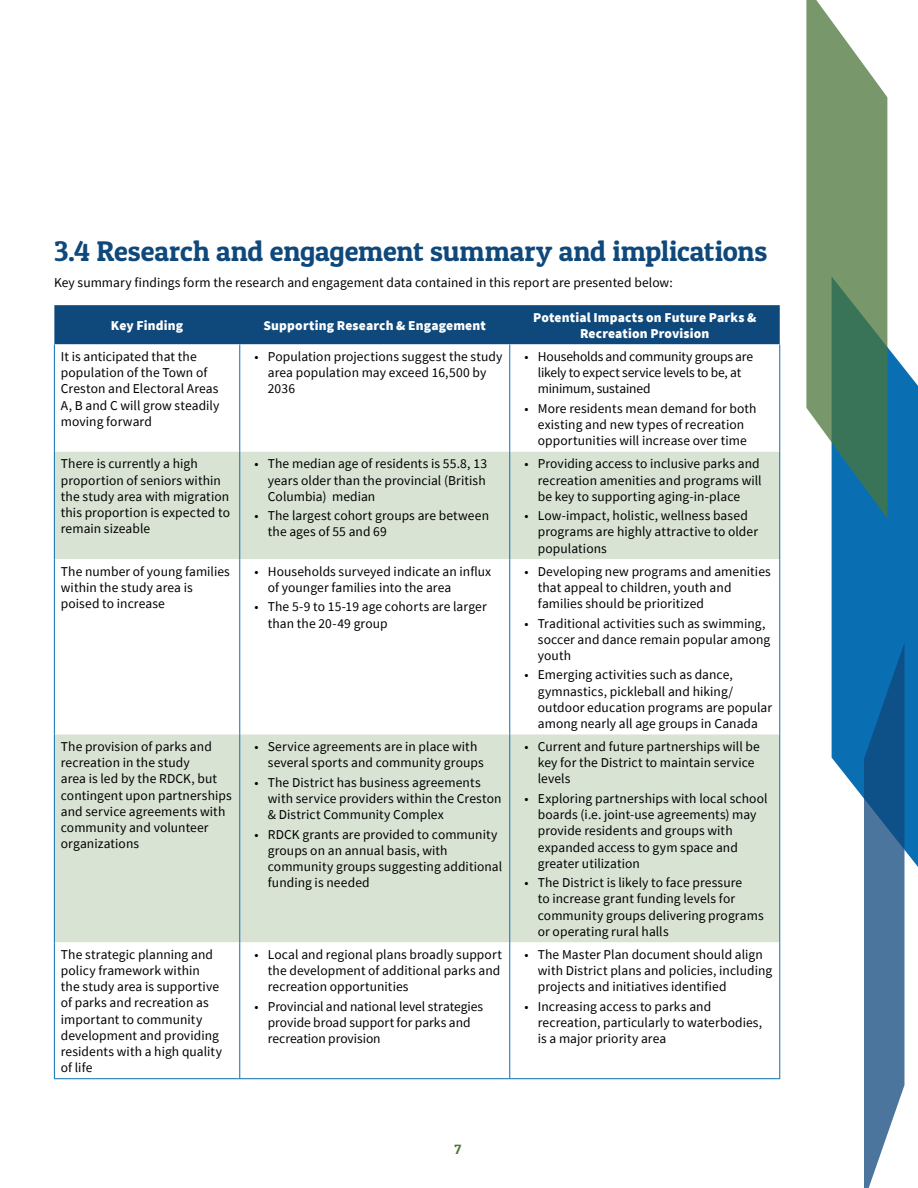
<style>
.page{position:relative;width:918px;height:1188px;background:#fff}
.page>*{position:absolute;margin:0;border:0;box-sizing:border-box;transform-origin:0 0}
.t1{font:28.5px "Patua One";letter-spacing:-.005em;color:#0f487b}
.t2{font:13.5px/16.2px "Source Sans Pro";letter-spacing:.005em;color:#000}
.t3{font:900 13.5px/16.2px "Source Sans Pro";letter-spacing:.01em;color:#fff;text-align:center}
.t4{font:13.5px/16.2px "Source Sans Pro";letter-spacing:-.015em;color:#000}
.t5{font:13.5px "Patua One";color:#4b763b}
</style>
<div class="page">
<svg style="left:832px;top:276px;width:86px;height:608px;fill:#0a6fb2"></svg>
<svg style="left:864px;top:642px;width:40px;height:546px;background:#4376a1"></svg>
<svg style="left:806px;top:0;width:81px;height:519px;background:#779c80"></svg>
<div style="left:54px;top:305px;width:726px;height:39px;background:#0f487b"></div>
<svg style="left:55px;top:452px;width:724px;height:490px;fill:#d9e3d4"></svg>
<hr style="left:54px;top:344px;width:1px;height:108px;background:#0a6fb2">
<hr style="left:239px;top:344px;width:1px;height:108px;background:#0a6fb2">
<hr style="left:509px;top:344px;width:1px;height:108px;background:#0a6fb2">
<hr style="left:779px;top:344px;width:1px;height:108px;background:#0a6fb2">
<hr style="left:54px;top:452px;width:1px;height:107px;background:#0a6fb2">
<hr style="left:239px;top:452px;width:1px;height:107px;background:#0a6fb2">
<hr style="left:509px;top:452px;width:1px;height:107px;background:#0a6fb2">
<hr style="left:779px;top:452px;width:1px;height:107px;background:#0a6fb2">
<hr style="left:54px;top:559px;width:1px;height:175px;background:#0a6fb2">
<hr style="left:239px;top:559px;width:1px;height:175px;background:#0a6fb2">
<hr style="left:509px;top:559px;width:1px;height:175px;background:#0a6fb2">
<hr style="left:779px;top:559px;width:1px;height:175px;background:#0a6fb2">
<hr style="left:54px;top:734px;width:1px;height:208px;background:#0a6fb2">
<hr style="left:239px;top:734px;width:1px;height:208px;background:#0a6fb2">
<hr style="left:509px;top:734px;width:1px;height:208px;background:#0a6fb2">
<hr style="left:779px;top:734px;width:1px;height:208px;background:#0a6fb2">
<hr style="left:54px;top:942px;width:1px;height:137px;background:#0a6fb2">
<hr style="left:239px;top:942px;width:1px;height:137px;background:#0a6fb2">
<hr style="left:509px;top:942px;width:1px;height:137px;background:#0a6fb2">
<hr style="left:779px;top:942px;width:1px;height:137px;background:#0a6fb2">
<hr style="left:54px;top:1078px;width:186px;height:1px;background:#0a6fb2">
<hr style="left:240px;top:1078px;width:270px;height:1px;background:#0a6fb2">
<hr style="left:510px;top:1078px;width:270px;height:1px;background:#0a6fb2">
<h1 class="t1" style="left:54px;top:233px;width:715px">3.4 Research and engagement summary and implications</h1>
<p class="t2" style="left:54px;top:275px;width:620px">Key summary findings form the research and engagement data contained in this report are presented below:</p>
<p class="t3" style="left:111px;top:317px;width:74px">Key Finding</p>
<p class="t3" style="left:264px;top:317px;width:224px">Supporting Research &amp; Engagement</p>
<p class="t3" style="left:533px;top:309px;width:225px">Potential Impacts on Future Parks &amp;<br>Recreation Provision</p>
<p class="t2" style="left:61px;top:348px;width:160px">It is anticipated that the population of the Town of<br>Creston and Electoral Areas<br>A, B and C will grow steadily moving forward</p>
<p class="t2" style="left:268px;top:348px;width:236px;text-indent:-14px">• Population projections suggest the study area population may exceed 16,500 by<br>2036</p>
<p class="t4" style="left:538px;top:348px;width:217px;text-indent:-14px">• Households and community groups are likely to expect service levels to be, at minimum, sustained</p>
<p class="t2" style="left:524px;top:400px;width:234px;text-align:center">• More residents mean demand for both existing and new types of recreation opportunities will increase over time</p>
<p class="t2" style="left:61px;top:456px;width:171px">There is currently a high proportion of seniors within the study area with migration this proportion is expected to remain sizeable</p>
<p class="t2" style="left:268px;top:456px;width:221px;text-align:justify;text-indent:-14px">• The median age of residents is 55.8, 13 years older than the provincial (British Columbia) median</p>
<p class="t2" style="left:268px;top:508px;width:223px;text-indent:-14px">• The largest cohort groups are between the ages of 55 and 69</p>
<p class="t2" style="left:61px;top:563px;width:171px">The number of young families within the study area is poised to increase</p>
<p class="t2" style="left:268px;top:563px;width:225px;text-indent:-14px">• Households surveyed indicate an influx of younger families into the area</p>
<p class="t2" style="left:268px;top:599px;width:220px;text-indent:-14px">• The 5-9 to 15-19 age cohorts are larger than the 20-49 group</p>
<p class="t2" style="left:61px;top:738px;width:172px">The provision of parks and recreation in the study<br>area is led by the RDCK, but contingent upon partnerships and service agreements with community and volunteer organizations</p>
<p class="t2" style="left:268px;top:738px;width:217px;text-indent:-14px">• Service agreements are in place with several sports and community groups</p>
<p class="t2" style="left:268px;top:774px;width:235px;text-indent:-14px">• The District has business agreements with service providers within the Creston &amp; District Community Complex</p>
<p class="t2" style="left:268px;top:826px;width:236px;text-indent:-14px">• RDCK grants are provided to community groups on an annual basis, with community groups suggesting additional funding is needed</p>
<p class="t2" style="left:61px;top:946px;width:163px">The strategic planning and policy framework within the study area is supportive of parks and recreation as important to community development and providing residents with a high quality of life</p>
<p class="t2" style="left:268px;top:946px;width:236px;text-align:justify;text-indent:-14px">• Local and regional plans broadly support the development of additional parks and recreation opportunities</p>
<p class="t2" style="left:268px;top:998px;width:217px;text-indent:-14px">• Provincial and national level strategies provide broad support for parks and recreation provision</p>
<p class="t2" style="left:538px;top:456px;width:225px;text-indent:-14px">• Providing access to inclusive parks and recreation amenities and programs will be key to supporting aging-in-place</p>
<p class="t2" style="left:538px;top:508px;width:222px;text-indent:-14px">• Low-impact, holistic, wellness based programs are highly attractive to older populations</p>
<p class="t2" style="left:538px;top:563px;width:235px;text-indent:-14px">• Developing new programs and amenities that appeal to children, youth and families should be prioritized</p>
<p class="t2" style="left:538px;top:615px;width:234px;text-indent:-14px">• Traditional activities such as swimming, soccer and dance remain popular among youth</p>
<p class="t2" style="left:538px;top:667px;width:236px;text-indent:-14px">• Emerging activities such as dance, gymnastics, pickleball and hiking/ outdoor education programs are popular among nearly all age groups in Canada</p>
<p class="t2" style="left:538px;top:738px;width:224px;text-indent:-14px">• Current and future partnerships will be key for the District to maintain service levels</p>
<p class="t2" style="left:538px;top:790px;width:231px;text-indent:-14px">• Exploring partnerships with local school boards (i.e. joint-use agreements) may provide residents and groups with expanded access to gym space and greater utilization</p>
<p class="t2" style="left:538px;top:874px;width:227px;text-indent:-14px">• The District is likely to face pressure<br>to increase grant funding levels for community groups delivering programs or operating rural halls</p>
<p class="t2" style="left:538px;top:946px;width:236px;text-indent:-14px">• The Master Plan document should align with District plans and policies, including projects and initiatives identified</p>
<p class="t2" style="left:538px;top:998px;width:226px;text-indent:-14px">• Increasing access to parks and recreation, particularly to waterbodies, is a major priority area</p>
<p class="t5" style="left:455px;top:1141px;width:8px">7</p>
</div>
